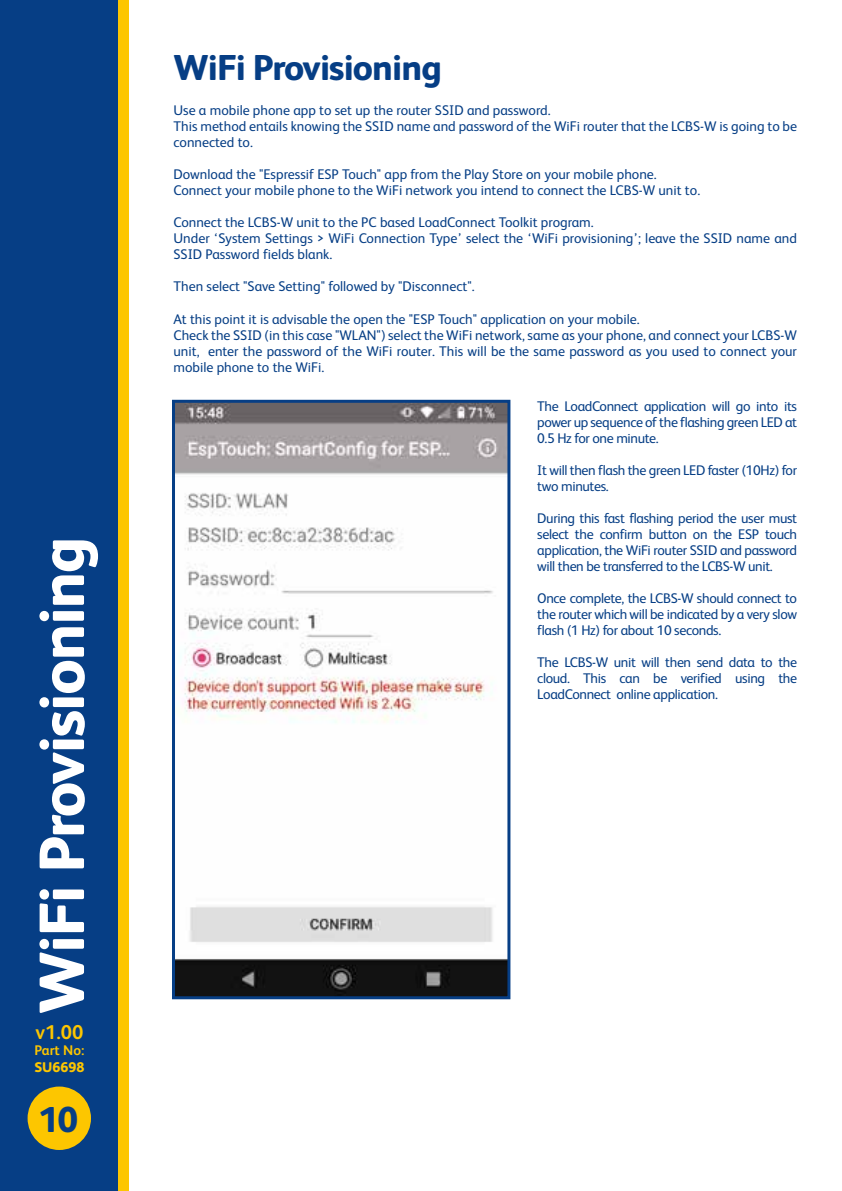
<style>
.page{position:relative;width:842px;height:1191px;background:#fff}
.page>*{position:absolute;margin:0;border:0;box-sizing:border-box;transform-origin:0 0}
.t1{font:800 64px "FS Albert";letter-spacing:-.025em;color:#fff}
.t2{font:800 36px "FS Albert";letter-spacing:-.025em;color:#063e85}
.t3{font:700 20px "FS Albert";color:#fdc600}
.t4{font:14px/16px "FS Albert";color:#063e85}
.t5{font:14px/16px "FS Albert";letter-spacing:-.025em;color:#063e85}
.t6{font:700 14px "FS Albert";color:#fdc600}
.t7{font:800 14px "FS Albert";color:#fdc600}
</style>
<div class="page">
<div style="left:0;top:0;width:119px;height:1191px;background:#063e85"></div>
<div style="left:119px;top:0;width:10px;height:1191px;background:#fdc600"></div>
<div style="left:28px;top:1086px;width:63px;height:64px;background:#fdc600;border-radius:50%"></div>
<img style="left:176px;top:404px;width:330px;height:591px">
<div style="left:172px;top:400px;width:338px;height:599px;border:3px solid #063e85"></div>
<h1 class="t1" style="left:24px;top:1014px;width:479px;rotate:-90deg">WiFi Provisioning</h1>
<h3 class="t3" style="left:36px;top:1020px;width:49px">v1.00</h3>
<p class="t6" style="left:34px;top:1042px;width:51px">Part No:</p>
<p class="t7" style="left:34px;top:1059px;width:52px">SU6698</p>
<h2 class="t2" style="left:38px;top:1098px;width:42px">10</h2>
<h2 class="t2" style="left:173px;top:46px;width:270px">WiFi Provisioning</h2>
<p class="t4" style="left:173px;top:102px;width:625px">Use a mobile phone app to set up the router SSID and password.<br>This method entails knowing the SSID name and password of the WiFi router that the LCBS-W is going to be connected to.</p>
<p class="t4" style="left:173px;top:167px;width:528px">Download the "Espressif ESP Touch" app from the Play Store on your mobile phone.<br>Connect your mobile phone to the WiFi network you intend to connect the LCBS-W unit to.</p>
<p class="t4" style="left:173px;top:215px;width:625px">Connect the LCBS-W unit to the PC based LoadConnect Toolkit program.<br>Under ‘System Settings &gt; WiFi Connection Type’ select the ‘WiFi provisioning’; leave the SSID name and<br>SSID Password fields blank.</p>
<p class="t4" style="left:173px;top:279px;width:303px">Then select "Save Setting" followed by "Disconnect".</p>
<p class="t4" style="left:173px;top:311px;width:625px">At this point it is advisable the open the "ESP Touch" application on your mobile.<br>Check the SSID (in this case "WLAN") select the WiFi network, same as your phone, and connect your LCBS-W unit, enter the password of the WiFi router. This will be the same password as you used to connect your mobile phone to the WiFi.</p>
<p class="t4" style="left:537px;top:398px;width:261px;text-align:justify">The LoadConnect application will go into its power up sequence of the flashing green LED at 0.5 Hz for one minute.</p>
<p class="t5" style="left:537px;top:462px;width:261px">It will then flash the green LED faster (10Hz) for two minutes.</p>
<p class="t4" style="left:537px;top:510px;width:261px;text-align:justify">During this fast flashing period the user must select the confirm button on the ESP touch application, the WiFi router SSID and password will then be transferred to the LCBS-W unit.</p>
<p class="t4" style="left:537px;top:590px;width:261px;text-align:justify">Once complete, the LCBS-W should connect to the router which will be indicated by a very slow flash (1 Hz) for about 10 seconds.</p>
<p class="t4" style="left:537px;top:654px;width:261px;text-align:justify">The LCBS-W unit will then send data to the cloud. This can be verified using the LoadConnect online application.</p>
</div>
